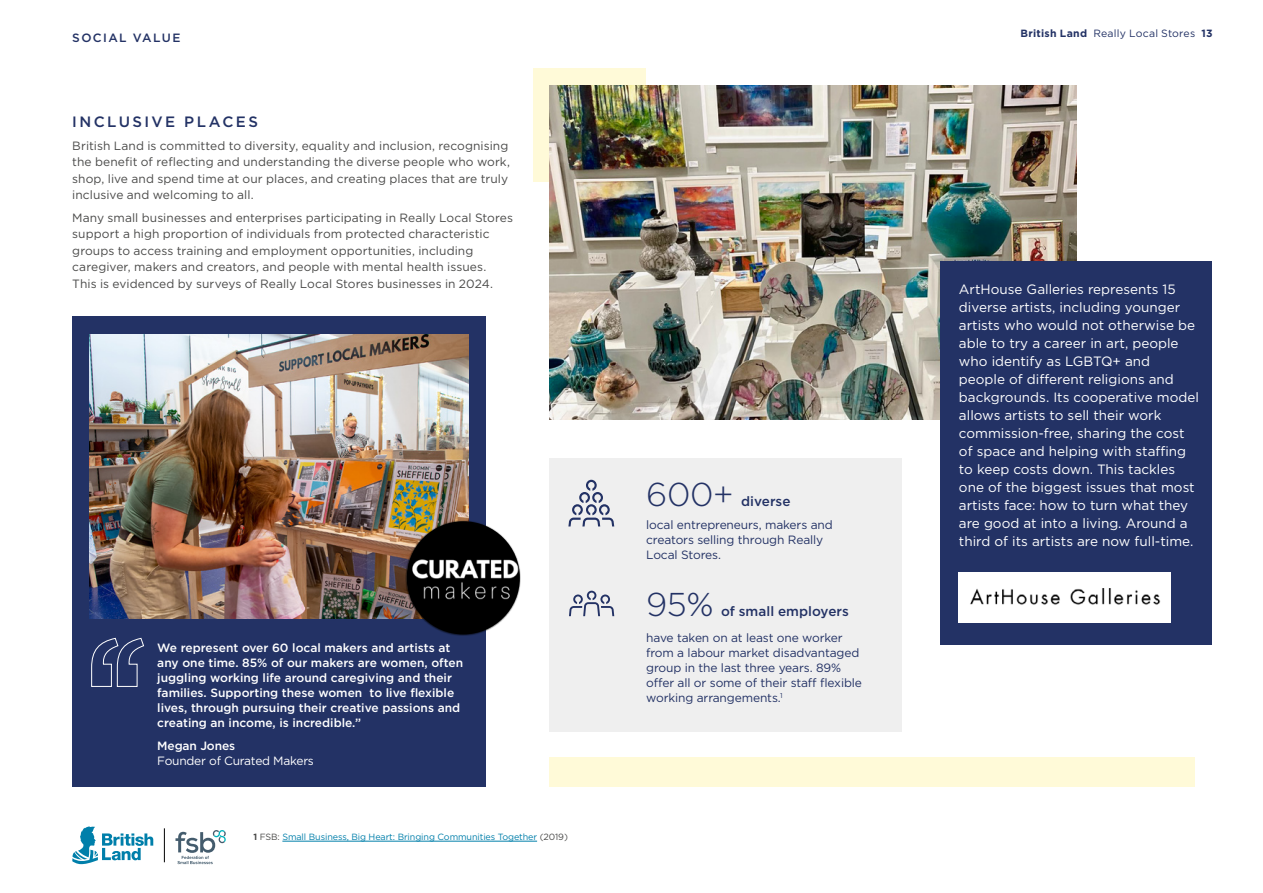
<style>
.page{position:relative;width:1263px;height:893px;background:#fff}
.page>*{position:absolute;margin:0;border:0;box-sizing:border-box;transform-origin:0 0}
.t1{font:300 33px "Gotham";color:#233265}
.t2{font:500 15px "Gotham";letter-spacing:.16em;color:#233265}
.t3{font:13.5px/18px "Gotham";color:#fff}
.t4{font:500 13.5px "Gotham";letter-spacing:.005em;color:#233265}
.t5{font:12px/16.5px "Gotham";letter-spacing:.005em;color:#4a4a49}
.t6{font:500 12px/15px "Gotham";color:#fff}
.t7{font:12px/15px "Gotham";letter-spacing:-.01em;color:#233265}
.t8{font:12px "Gotham";letter-spacing:-.02em;color:#fff}
.t9{font:500 12px "Gotham";letter-spacing:.115em;color:#233265}
.t10{font:10.5px "Gotham";letter-spacing:.02em;color:#233265}
.t11{font:9px "Gotham";letter-spacing:-.01em;color:#007faa}
.s1{font-weight:700;color:#4a4a49}
.s2{color:#4a4a49}
.s3{font-weight:700}
</style>
<div class="page">
<svg style="left:72px;top:826px;width:81px;height:38px"></svg>
<hr style="left:164px;top:828px;width:1px;height:34px;background:#000">
<svg style="left:175px;top:830px;width:51px;height:34px"></svg>
<div style="left:534px;top:69px;width:112px;height:113px;background:#fffad8"></div>
<div style="left:549px;top:458px;width:352px;height:273px;background:#efefef"></div>
<img style="left:550px;top:85px;width:527px;height:335px">
<hr style="left:282px;top:841px;width:255px;height:1px;background:#007faa">
<div style="left:940px;top:261px;width:272px;height:384px;background:#233265"></div>
<svg style="left:569px;top:591px;width:45px;height:25px"></svg>
<svg style="left:568px;top:480px;width:46px;height:46px"></svg>
<div style="left:549px;top:758px;width:646px;height:29px;background:#fffad8"></div>
<img style="left:959px;top:572px;width:212px;height:50px">
<div style="left:72px;top:316px;width:413px;height:471px;background:#233265"></div>
<img style="left:90px;top:334px;width:378px;height:284px">
<div style="left:405px;top:520px;width:116px;height:116px;background:#000;opacity:.6"></div>
<img style="left:407px;top:521px;width:113px;height:113px;border-radius:57px">
<svg style="left:91px;top:638px;width:53px;height:49px"></svg>
<p class="t9" style="left:72px;top:30px;width:110px">SOCIAL VALUE</p>
<p class="t2" style="left:72px;top:112px;width:187px">INCLUSIVE PLACES</p>
<p class="t5" style="left:72px;top:137px;width:439px">British Land is committed to diversity, equality and inclusion, recognising the benefit of reflecting and understanding the diverse people who work, shop, live and spend time at our places, and creating places that are truly inclusive and welcoming to all.</p>
<p class="t5" style="left:72px;top:209px;width:442px">Many small businesses and enterprises participating in Really Local Stores support a high proportion of individuals from protected characteristic groups to access training and employment opportunities, including caregiver, makers and creators, and people with mental health issues.<br>This is evidenced by surveys of Really Local Stores businesses in 2024.</p>
<p class="t6" style="left:157px;top:641px;width:307px">We represent over 60 local makers and artists at any one time. 85% of our makers are women, often juggling working life around caregiving and their families. Supporting these women to live flexible lives, through pursuing their creative passions and creating an income, is incredible.”</p>
<p class="t6" style="left:157px;top:738px;width:79px">Megan Jones</p>
<p class="t8" style="left:157px;top:753px;width:158px">Founder of Curated Makers</p>
<p class="t11" style="left:253px;top:831px;width:316px"><span class="s1">1</span> <span class="s2">FSB:</span> Small Business, Big Heart: Bringing Communities Together <span class="s2">(2019)</span></p>
<h1 class="t1" style="left:646px;top:474px;width:89px">600+</h1>
<p class="t4" style="left:741px;top:493px;width:51px">diverse</p>
<p class="t7" style="left:646px;top:517px;width:188px">local entrepreneurs, makers and creators selling through Really<br>Local Stores.</p>
<h1 class="t1" style="left:646px;top:584px;width:69px">95%</h1>
<p class="t4" style="left:721px;top:603px;width:129px">of small employers</p>
<p class="t7" style="left:646px;top:630px;width:217px">have taken on at least one worker from a labour market disadvantaged group in the last three years. 89% offer all or some of their staff flexible working arrangements.<sup>1</sup></p>
<p class="t10" style="left:1020px;top:26px;width:194px"><span class="s3">British Land</span> Really Local Stores <span class="s3">13</span></p>
<p class="t3" style="left:959px;top:280px;width:241px">ArtHouse Galleries represents 15 diverse artists, including younger artists who would not otherwise be able to try a career in art, people who identify as LGBTQ+ and people of different religions and backgrounds. Its cooperative model allows artists to sell their work commission-free, sharing the cost of space and helping with staffing to keep costs down. This tackles one of the biggest issues that most artists face: how to turn what they are good at into a living. Around a third of its artists are now full-time.</p>
</div>
